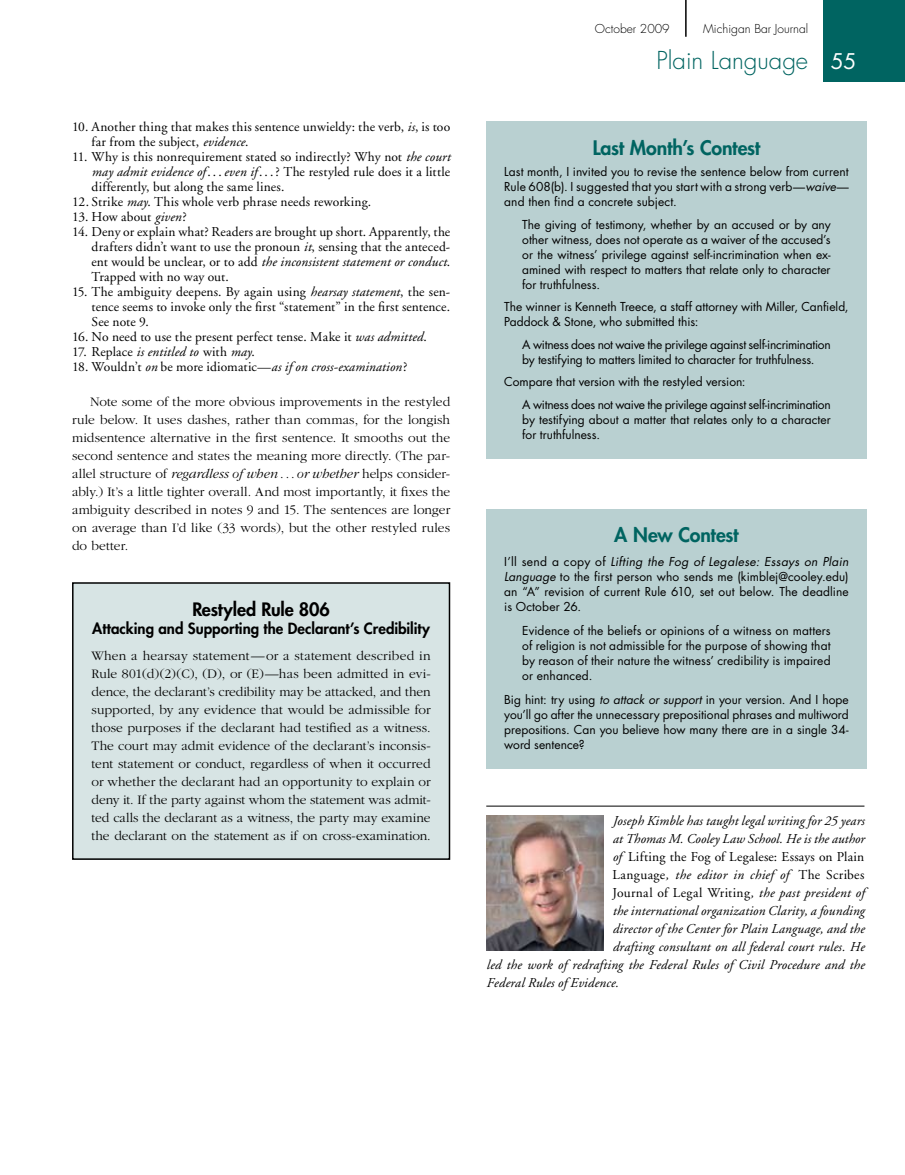
<style>
.page{position:relative;width:905px;height:1175px;background:#fff}
.page>*{position:absolute;margin:0;border:0;box-sizing:border-box;transform-origin:0 0}
.t1{font:300 24px "Futura";color:#006461}
.t2{font:800 19.5px "Futura";letter-spacing:-.015em;color:#006461}
.t3{font:800 18px "Futura";letter-spacing:-.01em;color:#000}
.t4{font:800 15px "Futura";color:#000}
.t5{font:300 13.5px/18px "Garamond";color:#000;text-align:justify}
.t6{font:13.5px/15px "Adobe Garamond";letter-spacing:.01em;color:#000;text-align:justify}
.t7{font:italic 13.5px "Adobe Garamond";letter-spacing:.01em;color:#000}
.t8{font:12px/15px "Futura";color:#000;text-align:justify}
.t9{font:12px/15px "Futura";letter-spacing:-.02em;color:#000}
.t10{font:300 12px "Futura";color:#000}
.s1{font-style:italic}
.s2{font-weight:400;font-size:21px;color:#fff}
.s3{font-style:normal}
</style>
<div class="page">
<div style="left:823px;top:0;width:81px;height:82px;background:#006461"></div>
<hr style="left:685px;top:0;width:1px;height:37px;background:#000">
<div style="left:73px;top:583px;width:376px;height:276px;background:#d7e4e4"></div>
<div style="left:72px;top:582px;width:378px;height:278px;border:2px solid #000"></div>
<div style="left:486px;top:122px;width:380px;height:337px;background:#b9d0d1"></div>
<div style="left:486px;top:508px;width:380px;height:260px;background:#b9d0d1"></div>
<hr style="left:486px;top:805px;width:378px;height:1px;background:#000">
<img style="left:486px;top:815px;width:117px;height:135px">
<p class="t6" style="left:92px;top:120px;width:360px;text-indent:-20px">10. Another thing that makes this sentence unwieldy: the verb, <span class="s1">is</span>, is too far from the subject, <span class="s1">evidence</span>.</p>
<p class="t6" style="left:92px;top:150px;width:360px;text-indent:-19px">11. Why is this nonrequirement stated so indirectly? Why not <span class="s1">the court may admit evidence of</span> ...<span class="s1">even if</span> . . . ? The restyled rule does it a little differently, but along the same lines.</p>
<p class="t6" style="left:72px;top:195px;width:301px">12. Strike <span class="s1">may</span>. This whole verb phrase needs reworking.</p>
<p class="t6" style="left:72px;top:210px;width:116px">13. How about <span class="s1">given</span>?</p>
<p class="t6" style="left:91px;top:225px;width:360px;text-indent:-19px">14. Deny or explain what? Readers are brought up short. Apparently, the drafters didn’t want to use the pronoun <span class="s1">it</span>, sensing that the anteced&shy;ent would be unclear, or to add <span class="s1">the inconsistent statement or conduct</span>.<br>Trapped with no way out.</p>
<p class="t6" style="left:91px;top:285px;width:360px;text-indent:-19px">15. The ambiguity deepens. By again using <span class="s1">hearsay statement</span>, the sen&shy;tence seems to invoke only the first “statement” in the first sentence.<br>See note 9.</p>
<p class="t6" style="left:72px;top:330px;width:356px">16. No need to use the present perfect tense. Make it <span class="s1">was admitted</span>.</p>
<p class="t6" style="left:72px;top:345px;width:184px">17. Replace <span class="s1">is entitled to</span> with <span class="s1">may</span>.</p>
<p class="t6" style="left:72px;top:360px;width:337px">18. Wouldn’t <span class="s1">on</span> be more idiomatic—<span class="s1">as if on cross-examination</span>?</p>
<p class="t5" style="left:72px;top:393px;width:380px;text-indent:18px">Note some of the more obvious improvements in the restyled rule below. It uses dashes, rather than commas, for the longish midsentence alternative in the first sentence. It smooths out the second sentence and states the meaning more directly. (The par&shy;allel structure of <span class="s1">regardless of when</span>... <span class="s1">or whether</span> helps consider&shy;ably.) It’s a little tighter overall. And most importantly, it fixes the ambiguity described in notes 9 and 15. The sentences are longer on average than I’d like (33 words), but the other restyled rules do better.</p>
<h3 class="t3" style="left:192px;top:597px;width:139px">Restyled Rule 806</h3>
<p class="t4" style="left:92px;top:618px;width:339px">Attacking and Supporting the Declarant’s Credibility</p>
<p class="t5" style="left:92px;top:646px;width:341px">When a hearsay statement—or a statement described in Rule 801(d)(2)(C), (D), or (E)—has been admitted in evi&shy;dence, the declarant’s credibility may be attacked, and then supported, by any evidence that would be admissible for those purposes if the declarant had testified as a witness.<br>The court may admit evidence of the declarant’s inconsis&shy;tent statement or conduct, regardless of when it occurred or whether the declarant had an opportunity to explain or deny it. If the party against whom the statement was admit&shy;ted calls the declarant as a witness, the party may examine the declarant on the statement as if on cross-examination.</p>
<p class="t10" style="left:595px;top:21px;width:76px">October 2009</p>
<p class="t10" style="left:703px;top:21px;width:106px">Michigan Bar Journal</p>
<h1 class="t1" style="left:656px;top:45px;width:202px">Plain Language <span class="s2">55</span></h1>
<h2 class="t2" style="left:592px;top:135px;width:169px">Last Month’s Contest</h2>
<p class="t8" style="left:504px;top:164px;width:346px">Last month, I invited you to revise the sentence below from current Rule 608(b). I suggested that you start with a strong verb—<span class="s1">waive</span>— and then find a concrete subject.</p>
<p class="t8" style="left:522px;top:216px;width:310px">The giving of testimony, whether by an accused or by any other witness, does not operate as a waiver of the accused’s or the witness’ privilege against self-incrimination when ex&shy;amined with respect to matters that relate only to character for truthfulness.</p>
<p class="t8" style="left:504px;top:299px;width:346px">The winner is Kenneth Treece, a staff attorney with Miller, Canfield,<br>Paddock &amp; Stone, who submitted this:</p>
<p class="t9" style="left:522px;top:336px;width:310px">A witness does not waive the privilege against self-incrimination by testifying to matters limited to character for truthfulness.</p>
<p class="t8" style="left:522px;top:370px;width:310px;line-height:22.5px;text-indent:-18px">Compare that version with the restyled version:<br>A witness does not waive the privilege against self-incrimination</p>
<p class="t8" style="left:522px;top:411px;width:310px">by testifying about a matter that relates only to a character for truthfulness.</p>
<h2 class="t2" style="left:614px;top:522px;width:126px">A New Contest</h2>
<p class="t8" style="left:504px;top:554px;width:346px">I’ll send a copy of <span class="s1">Lifting the Fog of Legalese: Essays on Plain Language</span> to the first person who sends me (kimblej@cooley.edu) an “A” revision of current Rule 610, set out below. The deadline is October 26.</p>
<p class="t8" style="left:522px;top:623px;width:310px">Evidence of the beliefs or opinions of a witness on matters of religion is not admissible for the purpose of showing that by reason of their nature the witness’ credibility is impaired or enhanced.</p>
<p class="t8" style="left:504px;top:692px;width:346px">Big hint: try using <span class="s1">to attack or support</span> in your version. And I hope you’ll go after the unnecessary prepositional phrases and multiword prepositions. Can you believe how many there are in a single 34- word sentence?</p>
<p class="t7" style="left:612px;top:813px;width:254px">Joseph Kimble has taught legal writing for 25 years</p>
<p class="t7" style="left:612px;top:831px;width:253px">at Thomas M. Cooley Law School. He is the author</p>
<p class="t6" style="left:612px;top:849px;width:253px"><span class="s1">of</span> Lifting the Fog of Legalese: Essays on Plain</p>
<p class="t7" style="left:612px;top:867px;width:253px"><span class="s3">Language</span>, the editor in chief of <span class="s3">The Scribes</span></p>
<p class="t6" style="left:612px;top:885px;width:253px">Journal of Legal Writing<span class="s1">, the past president of</span></p>
<p class="t7" style="left:612px;top:903px;width:253px">the international organization Clarity, a founding</p>
<p class="t7" style="left:612px;top:921px;width:253px">director of the Center for Plain Language, and the</p>
<p class="t7" style="left:612px;top:939px;width:254px">drafting consultant on all federal court rules. He</p>
<p class="t7" style="left:486px;top:957px;width:379px">led the work of redrafting the Federal Rules of Civil Procedure and the</p>
<p class="t7" style="left:486px;top:975px;width:134px">Federal Rules of Evidence.</p>
</div>
